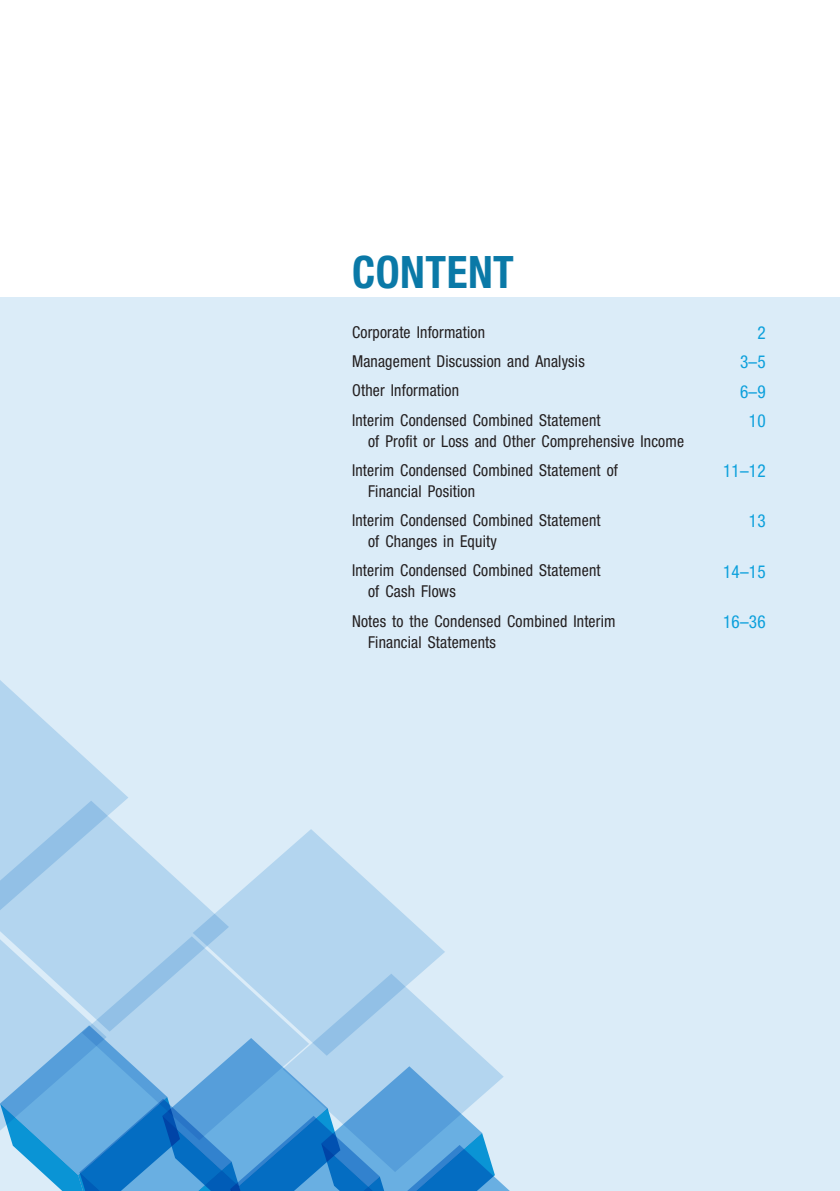
<style>
.page{position:relative;width:840px;height:1191px;background:#fff}
.page>*{position:absolute;margin:0;border:0;box-sizing:border-box;transform-origin:0 0}
.t1{font:700 condensed 44.8px "Helvetica Neue LT Std";letter-spacing:.01em;color:#0a79a7;scale:.96 1}
.t2{font:condensed 17.8px/29.4px "Helvetica Neue LT Std";letter-spacing:.01em;color:#0ca0dc;text-align:right;scale:.96 1}
.t3{font:condensed 16.4px/29.4px "Helvetica Neue LT Std";letter-spacing:.01em;color:#231f20;scale:.96 1}
</style>
<div class="page">
<div style="left:0;top:0;width:839px;height:1191px;background:#dbecf8"></div>
<div style="left:0;top:0;width:839px;height:297px;background:#fff"></div>
<svg style="left:0;top:680px;width:128px;height:120px"></svg>
<svg style="left:0;top:800px;width:193px;height:128px;fill:#b3d5ef"></svg>
<svg style="left:193px;top:829px;width:226px;height:99px;fill:#b7d7ef"></svg>
<svg style="left:0;top:928px;width:510px;height:263px;background:#8bbee6"></svg>
<p class="t1" style="left:352px;top:245px;width:170px">CONTENT</p>
<p class="t3" style="left:352px;top:317px;width:260px">Corporate Information<br>Management Discussion and Analysis<br>Other Information<br>Interim Condensed Combined Statement</p>
<p class="t3" style="left:352px;top:426px;width:347px;text-indent:16px">of Profit or Loss and Other Comprehensive Income<br>Interim Condensed Combined Statement of</p>
<p class="t3" style="left:352px;top:476px;width:260px;text-indent:16px">Financial Position<br>Interim Condensed Combined Statement</p>
<p class="t3" style="left:352px;top:526px;width:260px;text-indent:16px">of Changes in Equity<br>Interim Condensed Combined Statement</p>
<p class="t3" style="left:352px;top:577px;width:276px;text-indent:16px">of Cash Flows<br>Notes to the Condensed Combined Interim</p>
<p class="t3" style="left:368px;top:627px;width:135px">Financial Statements</p>
<p class="t2" style="left:739px;top:318px;width:28px">2<br>3–5<br>6–9<br>10</p>
<p class="t2" style="left:722px;top:456px;width:46px">11–12</p>
<p class="t2" style="left:748px;top:506px;width:19px">13</p>
<p class="t2" style="left:722px;top:556px;width:46px">14–15</p>
<p class="t2" style="left:722px;top:607px;width:46px">16–36</p>
</div>
